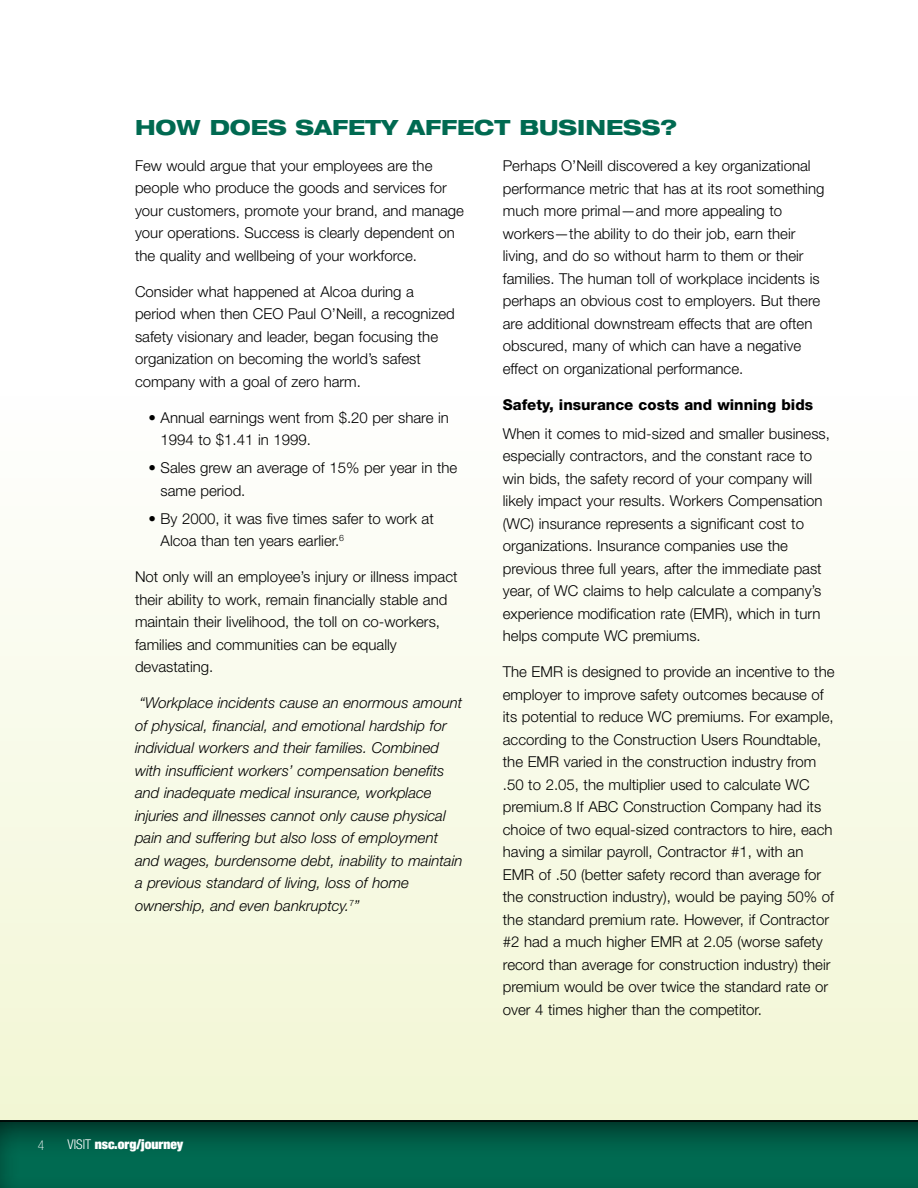
<style>
.page{position:relative;width:918px;height:1188px;background:#fff}
.page>*{position:absolute;margin:0;border:0;box-sizing:border-box;transform-origin:0 0}
.t1{font:800 expanded 21px "Helvetica Neue LT Std";color:#006a51}
.t2{font:300 15px/22.5px "Helvetica Neue LT Std";color:#000}
.t3{font:italic 300 15px/22.5px "Helvetica Neue LT Std";color:#000}
.t4{font:800 15px "Helvetica Neue LT Std";color:#000}
.t5{font:900 condensed 13.5px "Helvetica Neue LT Std";color:#fff}
.t6{font:100 condensed 13.5px "Helvetica Neue LT Std";color:#fff}
.s1{font-weight:300}
</style>
<div class="page">
<div style="left:0;top:368px;width:918px;height:772px;background:linear-gradient(to bottom,#fff,#f1f6d2)"></div>
<div style="left:0;top:1109px;width:918px;height:79px;background:#000;opacity:.75"></div>
<hr style="left:0;top:1120px;width:918px;height:2px;background:#000">
<h1 class="t1" style="left:135px;top:114px;width:358px">HOW DOES SAFETY AFFECT</h1>
<h1 class="t1" style="left:519px;top:114px;width:159px">BUSINESS?</h1>
<p class="t2" style="left:135px;top:154px;width:331px">Few would argue that your employees are the people who produce the goods and services for your customers, promote your brand, and manage your operations. Success is clearly dependent on the quality and wellbeing of your workforce.</p>
<p class="t2" style="left:135px;top:280px;width:321px">Consider what happened at Alcoa during a period when then CEO Paul O’Neill, a recognized safety visionary and leader, began focusing the organization on becoming the world’s safest company with a goal of zero harm.</p>
<p class="t2" style="left:161px;top:406px;width:290px;text-indent:-12px">• Annual earnings went from $.20 per share in<br>1994 to $1.41 in 1999.</p>
<p class="t2" style="left:161px;top:457px;width:298px;text-indent:-12px">• Sales grew an average of 15% per year in the same period.</p>
<p class="t2" style="left:161px;top:507px;width:275px;text-indent:-12px">• By 2000, it was five times safer to work at<br>Alcoa than ten years earlier.<sup>6</sup></p>
<p class="t2" style="left:135px;top:565px;width:324px">Not only will an employee’s injury or illness impact their ability to work, remain financially stable and maintain their livelihood, the toll on co-workers, families and communities can be equally devastating.</p>
<p class="t3" style="left:135px;top:692px;width:329px;text-indent:5px">“Workplace incidents cause an enormous amount of physical, financial, and emotional hardship for individual workers and their families. Combined with insufficient workers’ compensation benefits and inadequate medical insurance, workplace injuries and illnesses cannot only cause physical pain and suffering but also loss of employment and wages, burdensome debt, inability to maintain a previous standard of living, loss of home ownership, and even bankruptcy.<sup>7</sup>”</p>
<p class="t2" style="left:503px;top:154px;width:323px">Perhaps O’Neill discovered a key organizational performance metric that has at its root something much more primal—and more appealing to workers—the ability to do their job, earn their living, and do so without harm to them or their families. The human toll of workplace incidents is perhaps an obvious cost to employers. But there are additional downstream effects that are often obscured, many of which can have a negative effect on organizational performance.</p>
<p class="t4" style="left:503px;top:395px;width:312px">Safety, insurance costs and winning bids</p>
<p class="t2" style="left:503px;top:422px;width:329px">When it comes to mid-sized and smaller business, especially contractors, and the constant race to win bids, the safety record of your company will likely impact your results. Workers Compensation (WC) insurance represents a significant cost to organizations. Insurance companies use the previous three full years, after the immediate past year, of WC claims to help calculate a company’s experience modification rate (EMR), which in turn helps compute WC premiums.</p>
<p class="t2" style="left:503px;top:660px;width:333px">The EMR is designed to provide an incentive to the employer to improve safety outcomes because of its potential to reduce WC premiums. For example, according to the Construction Users Roundtable, the EMR varied in the construction industry from .50 to 2.05, the multiplier used to calculate WC premium.8 If ABC Construction Company had its choice of two equal-sized contractors to hire, each having a similar payroll, Contractor #1, with an EMR of .50 (better safety record than average for the construction industry), would be paying 50% of the standard premium rate. However, if Contractor #2 had a much higher EMR at 2.05 (worse safety record than average for construction industry) their premium would be over twice the standard rate or over 4 times higher than the competitor.</p>
<p class="t6" style="left:38px;top:1138px;width:8px">4</p>
<p class="t5" style="left:68px;top:1135px;width:117px"><span class="s1">Visit</span> nsc.org/journey</p>
</div>
